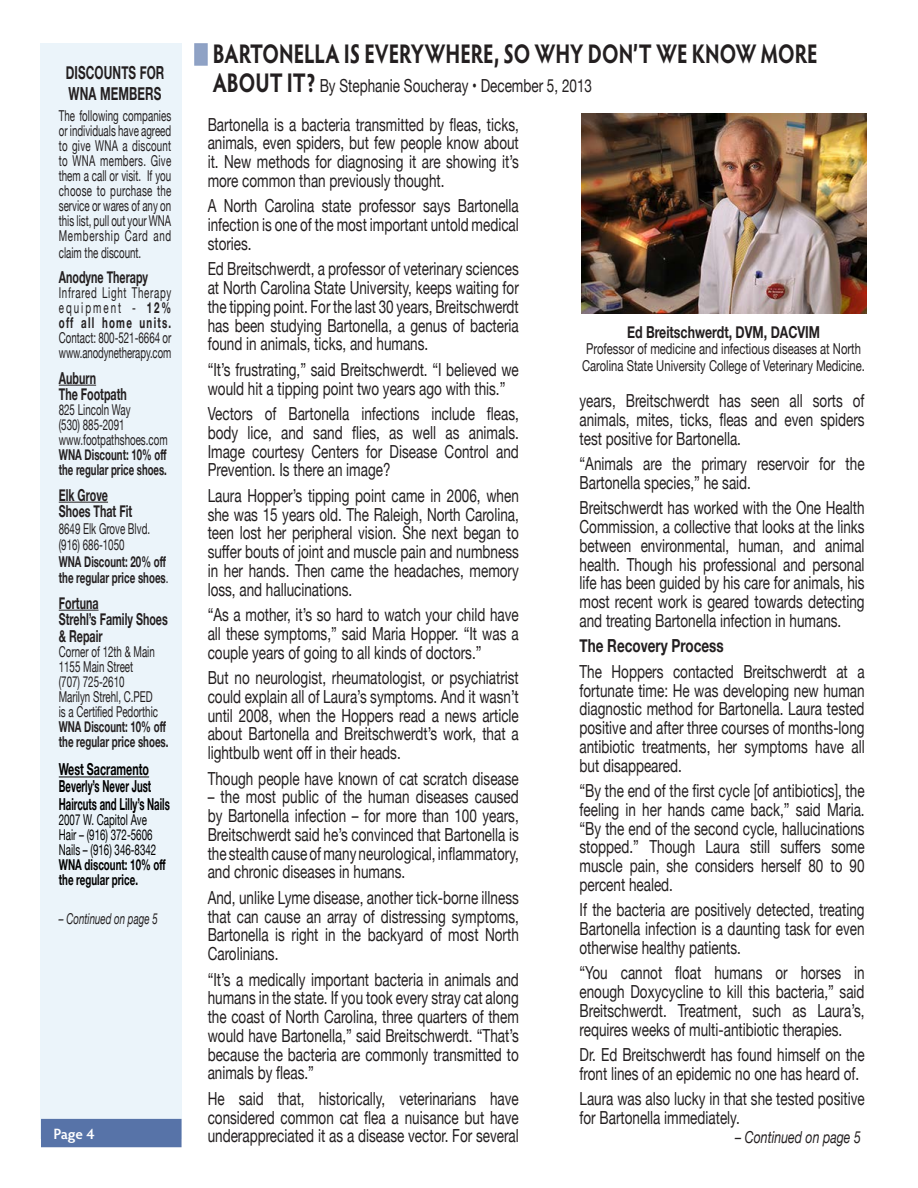
<style>
.page{position:relative;width:918px;height:1188px;background:#fff}
.page>*{position:absolute;margin:0;border:0;box-sizing:border-box;transform-origin:0 0}
.t1{font:700 27px "Hypatia Sans Pro";letter-spacing:-.005em;color:#231f20;scale:.75 1}
.t2{font:18px/18.8px "Helvetica Neue";color:#231f20;text-align:justify;scale:.75 1}
.t3{font:700 18px/21px "Helvetica Neue";letter-spacing:.01em;color:#231f20;scale:.65 1}
.t4{font:700 18px "Helvetica Neue";letter-spacing:.01em;color:#231f20;scale:.75 1}
.t5{font:700 16.5px/16.5px "Helvetica Neue";color:#231f20;scale:.65 1}
.t6{font:700 16.5px/18px "Helvetica Neue";color:#000;scale:.58 1}
.t7{font:700 16.5px "Helvetica Neue";color:#231f20;scale:.75 1}
.t8{font:italic 16.5px "Helvetica Neue";color:#231f20;scale:.75 1}
.t9{font:700 16.5px "Helvetica Neue";color:#000;scale:.65 1}
.t10{font:15px/15px "Helvetica Neue";color:#231f20;text-align:justify;scale:.65 1}
.t11{font:15px/16.5px "Helvetica Neue";color:#231f20;scale:.75 1}
.t12{font:700 15px/16.5px "Helvetica Neue";color:#231f20;scale:.64 1}
.t13{font:700 15px/15px "Helvetica Neue";color:#231f20;text-align:justify;scale:.65 1}
.t14{font:15px "Helvetica Neue";color:#000;scale:.65 1}
.t15{font:700 15px/15px "Helvetica Neue";color:#000;scale:.65 1}
.t16{font:15px "Helvetica Neue";color:#231f20;scale:.64 1}
.t17{font:italic 15px "Helvetica Neue";color:#231f20;scale:.65 1}
.Folio{font:600 15px "Hypatia Sans Pro";color:#fff}
.s1{font-family:"Hypatia Sans Pro";font-weight:700;font-size:27px}
.s2{font-weight:700}
.s3{font-weight:400}
</style>
<div class="page">
<div style="left:40px;top:43px;width:142px;height:1095px;background:#ebf4fa"></div>
<hr style="left:59px;top:385px;width:37px;height:1px;background:#231f20">
<hr style="left:59px;top:502px;width:49px;height:1px;background:#231f20">
<hr style="left:59px;top:610px;width:40px;height:1px;background:#231f20">
<hr style="left:59px;top:777px;width:90px;height:1px;background:#000">
<div style="left:42px;top:1120px;width:139px;height:27px;background:#5773a8"></div>
<div style="left:41px;top:1119px;width:141px;height:28px;border:2px solid #5773a8"></div>
<div style="left:194px;top:43px;width:14px;height:23px;background:#8fa2c5;border:2px solid #8da0c4"></div>
<img style="left:581px;top:113px;width:285px;height:201px">
<p class="t1" style="left:213px;top:35px;width:808px">BARTONELLA IS EVERYWHERE, SO WHY DON’T WE KNOW MORE</p>
<p class="t2" style="left:213px;top:77px;width:507px"><span class="s1">ABOUT IT?</span> By Stephanie Soucheray • December 5, 2013</p>
<p class="t2" style="left:208px;top:116px;width:416px">Bartonella is a bacteria transmitted by fleas, ticks, animals, even spiders, but few people know about it. New methods for diagnosing it are showing it’s more common than previously thought.</p>
<p class="t2" style="left:208px;top:198px;width:416px">A North Carolina state professor says Bartonella infection is one of the most important untold medical stories.</p>
<p class="t2" style="left:208px;top:261px;width:416px">Ed Breitschwerdt, a professor of veterinary sciences at North Carolina State University, keeps waiting for the tipping point. For the last 30 years, Breitschwerdt has been studying Bartonella, a genus of bacteria found in animals, ticks, and humans.</p>
<p class="t2" style="left:208px;top:361px;width:416px">“It’s frustrating,” said Breitschwerdt. “I believed we would hit a tipping point two years ago with this.”</p>
<p class="t2" style="left:208px;top:405px;width:416px">Vectors of Bartonella infections include fleas, body lice, and sand flies, as well as animals.<br>Image courtesy Centers for Disease Control and Prevention. Is there an image?</p>
<p class="t2" style="left:208px;top:487px;width:416px">Laura Hopper’s tipping point came in 2006, when she was 15 years old. The Raleigh, North Carolina, teen lost her peripheral vision. She next began to suffer bouts of joint and muscle pain and numbness in her hands. Then came the headaches, memory loss, and hallucinations.</p>
<p class="t2" style="left:208px;top:606px;width:416px">“As a mother, it’s so hard to watch your child have all these symptoms,” said Maria Hopper. “It was a couple years of going to all kinds of doctors.”</p>
<p class="t2" style="left:208px;top:669px;width:416px">But no neurologist, rheumatologist, or psychiatrist could explain all of Laura’s symptoms. And it wasn’t until 2008, when the Hoppers read a news article about Bartonella and Breitschwerdt’s work, that a lightbulb went off in their heads.</p>
<p class="t2" style="left:208px;top:770px;width:416px">Though people have known of cat scratch disease</p>
<p class="t2" style="left:208px;top:789px;width:416px">– the most public of the human diseases caused by Bartonella infection – for more than 100 years, Breitschwerdt said he’s convinced that Bartonella is the stealth cause of many neurological, inflammatory, and chronic diseases in humans.</p>
<p class="t2" style="left:208px;top:889px;width:416px">And, unlike Lyme disease, another tick-borne illness that can cause an array of distressing symptoms, Bartonella is right in the backyard of most North Carolinians.</p>
<p class="t2" style="left:208px;top:971px;width:416px">“It’s a medically important bacteria in animals and humans in the state. If you took every stray cat along the coast of North Carolina, three quarters of them would have Bartonella,” said Breitschwerdt. “That’s because the bacteria are commonly transmitted to animals by fleas.”</p>
<p class="t2" style="left:208px;top:1090px;width:416px">He said that, historically, veterinarians have considered common cat flea a nuisance but have underappreciated it as a disease vector. For several</p>
<p class="t3" style="left:66px;top:63px;width:153px">DISCOUNTS FOR<br>WNA MEMBERS</p>
<p class="t10" style="left:59px;top:109px;width:175px">The following companies or individuals have agreed to give WNA a discount to WNA members. Give them a call or visit. If you choose to purchase the service or wares of any on this list, pull out your WNA Membership Card and</p>
<p class="t10" style="left:59px;top:246px;width:128px">claim the discount.</p>
<p class="t5" style="left:59px;top:269px;width:139px">Anodyne Therapy</p>
<p class="t10" style="left:59px;top:286px;width:175px">Infrared Light Therapy equipment - <span class="s2">12% off all home units.<br></span>Contact: 800-521-6664 or</p>
<p class="t16" style="left:59px;top:342px;width:177px">www.anodynetherapy.com</p>
<p class="t5" style="left:59px;top:370px;width:59px">Auburn</p>
<p class="t5" style="left:59px;top:386px;width:106px">The Footpath</p>
<p class="t10" style="left:59px;top:403px;width:112px">825 Lincoln Way</p>
<p class="t10" style="left:59px;top:418px;width:103px">(530) 885-2091</p>
<p class="t13" style="left:59px;top:433px;width:169px"><span class="s3">www.footpathshoes.com </span>WNA Discount: 10% off the regular price shoes.</p>
<p class="t5" style="left:59px;top:487px;width:77px">Elk Grove</p>
<p class="t5" style="left:59px;top:503px;width:115px">Shoes That Fit</p>
<p class="t10" style="left:59px;top:522px;width:142px">8649 Elk Grove Blvd.</p>
<p class="t10" style="left:59px;top:538px;width:103px">(916) 686-1050</p>
<p class="t12" style="left:59px;top:553px;width:173px">WNA Discount: 20% off the regular price shoes<span class="s3">.</span></p>
<p class="t5" style="left:59px;top:595px;width:63px">Fortuna</p>
<p class="t5" style="left:59px;top:611px;width:169px">Strehl’s Family Shoes &amp; Repair</p>
<p class="t10" style="left:59px;top:645px;width:149px">Corner of 12th &amp; Main<br>1155 Main Street</p>
<p class="t10" style="left:59px;top:675px;width:103px">(707) 725-2610</p>
<p class="t10" style="left:59px;top:690px;width:146px">Marilyn Strehl, C.PED</p>
<p class="t10" style="left:59px;top:705px;width:154px">is a Certified Pedorthic</p>
<p class="t12" style="left:59px;top:719px;width:173px;line-height:15px">WNA Discount: 10% off the regular price shoes.</p>
<p class="t9" style="left:59px;top:756px;width:140px">West Sacramento</p>
<p class="t6" style="left:59px;top:777px;width:193px">Beverly’s Never Just<br>Haircuts and Lilly’s Nails</p>
<p class="t14" style="left:59px;top:809px;width:137px">2007 W. Capitol Ave</p>
<p class="t14" style="left:59px;top:824px;width:146px">Hair – (916) 372-5606</p>
<p class="t14" style="left:59px;top:839px;width:152px">Nails – (916) 346-8342</p>
<p class="t15" style="left:59px;top:857px;width:166px">WNA discount: 10% off the regular price.</p>
<p class="t17" style="left:59px;top:908px;width:154px">– Continued on page 5</p>
<p class="t7" style="left:627px;top:319px;width:259px">Ed Breitschwerdt, DVM, DACVIM</p>
<p class="t11" style="left:582px;top:342px;width:379px">Professor of medicine and infectious diseases at North<br>Carolina State University College of Veterinary Medicine.</p>
<p class="t2" style="left:580px;top:392px;width:382px">years, Breitschwerdt has seen all sorts of animals, mites, ticks, fleas and even spiders test positive for Bartonella.</p>
<p class="t2" style="left:580px;top:455px;width:382px">“Animals are the primary reservoir for the<br>Bartonella species,” he said.</p>
<p class="t2" style="left:580px;top:500px;width:382px">Breitschwerdt has worked with the One Health Commission, a collective that looks at the links between environmental, human, and animal health. Though his professional and personal life has been guided by his care for animals, his most recent work is geared towards detecting and treating Bartonella infection in humans.</p>
<p class="t4" style="left:580px;top:632px;width:194px">The Recovery Process</p>
<p class="t2" style="left:580px;top:663px;width:382px">The Hoppers contacted Breitschwerdt at a fortunate time: He was developing new human diagnostic method for Bartonella. Laura tested positive and after three courses of months-long antibiotic treatments, her symptoms have all but disappeared.</p>
<p class="t2" style="left:580px;top:782px;width:382px">“By the end of the first cycle [of antibiotics], the feeling in her hands came back,” said Maria. “By the end of the second cycle, hallucinations stopped.” Though Laura still suffers some muscle pain, she considers herself 80 to 90 percent healed.</p>
<p class="t2" style="left:580px;top:902px;width:382px">If the bacteria are positively detected, treating Bartonella infection is a daunting task for even otherwise healthy patients.</p>
<p class="t2" style="left:580px;top:965px;width:382px">“You cannot float humans or horses in enough Doxycycline to kill this bacteria,” said Breitschwerdt. Treatment, such as Laura’s, requires weeks of multi-antibiotic therapies.</p>
<p class="t2" style="left:580px;top:1046px;width:382px">Dr. Ed Breitschwerdt has found himself on the front lines of an epidemic no one has heard of.</p>
<p class="t2" style="left:580px;top:1091px;width:382px">Laura was also lucky in that she tested positive for Bartonella immediately.</p>
<p class="Folio" style="left:53px;top:1123px;width:43px">Page 4</p>
<p class="t8" style="left:735px;top:1126px;width:169px">– Continued on page 5</p>
</div>
